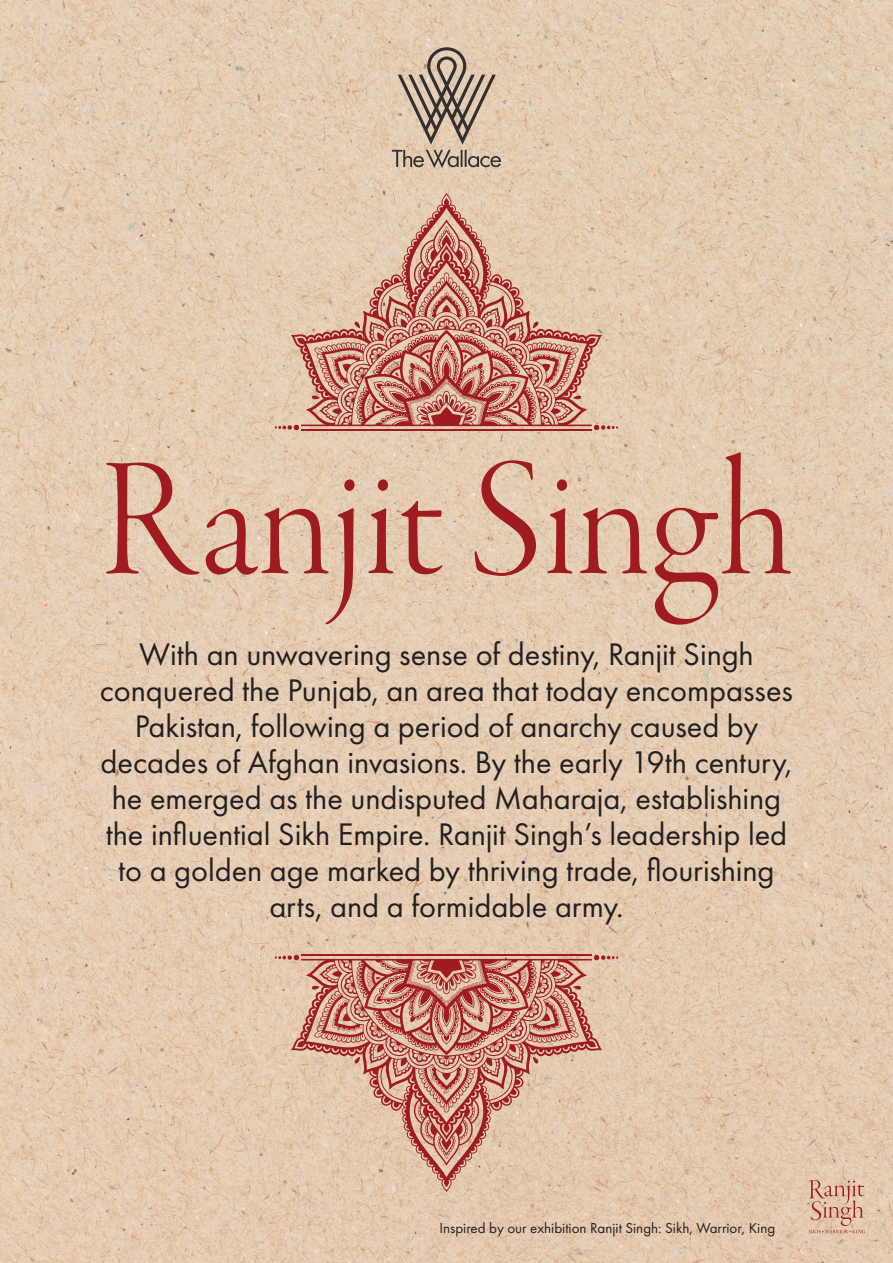
<style>
.page{position:relative;width:893px;height:1263px;background:#fff}
.page>*{position:absolute;margin:0;border:0;box-sizing:border-box;transform-origin:0 0}
.t1{font:173.25px "Garamond Premr Pro Lt Disp";letter-spacing:.005em;color:#9e1c1f}
.t2{font:32.4px/36px "Futura PT";letter-spacing:-.005em;color:#231f20;text-align:center}
.t3{font:15px "Futura PT";color:#231f20}
</style>
<div class="page">
<img style="left:0;top:0;width:893px;height:1263px">
<svg style="left:809px;top:1180px;width:56px;height:53px"></svg>
<svg style="left:392px;top:47px;width:109px;height:121px"></svg>
<svg style="left:291px;top:193px;width:311px;height:233px"></svg>
<hr style="left:301px;top:429px;width:291px;height:1px;background:#9e1c1f">
<svg style="left:593px;top:425px;width:26px;height:5px"></svg>
<svg style="left:274px;top:425px;width:26px;height:5px"></svg>
<svg style="left:291px;top:959px;width:311px;height:233px"></svg>
<hr style="left:301px;top:955px;width:291px;height:1px;background:#9e1c1f">
<svg style="left:593px;top:955px;width:26px;height:5px"></svg>
<svg style="left:274px;top:955px;width:26px;height:5px"></svg>
<h1 class="t1" style="left:100px;top:426px;width:695px">Ranjit Singh</h1>
<p class="t2" style="left:100px;top:636px;width:695px">With an unwavering sense of destiny, Ranjit Singh conquered the Punjab, an area that today encompasses Pakistan, following a period of anarchy caused by decades of Afghan invasions. By the early 19th century, he emerged as the undisputed Maharaja, establishing the influential Sikh Empire. Ranjit Singh’s leadership led to a golden age marked by thriving trade, flourishing arts, and a formidable army.</p>
<p class="t3" style="left:439px;top:1219px;width:337px">Inspired by our exhibition Ranjit Singh: Sikh, Warrior, King</p>
</div>
